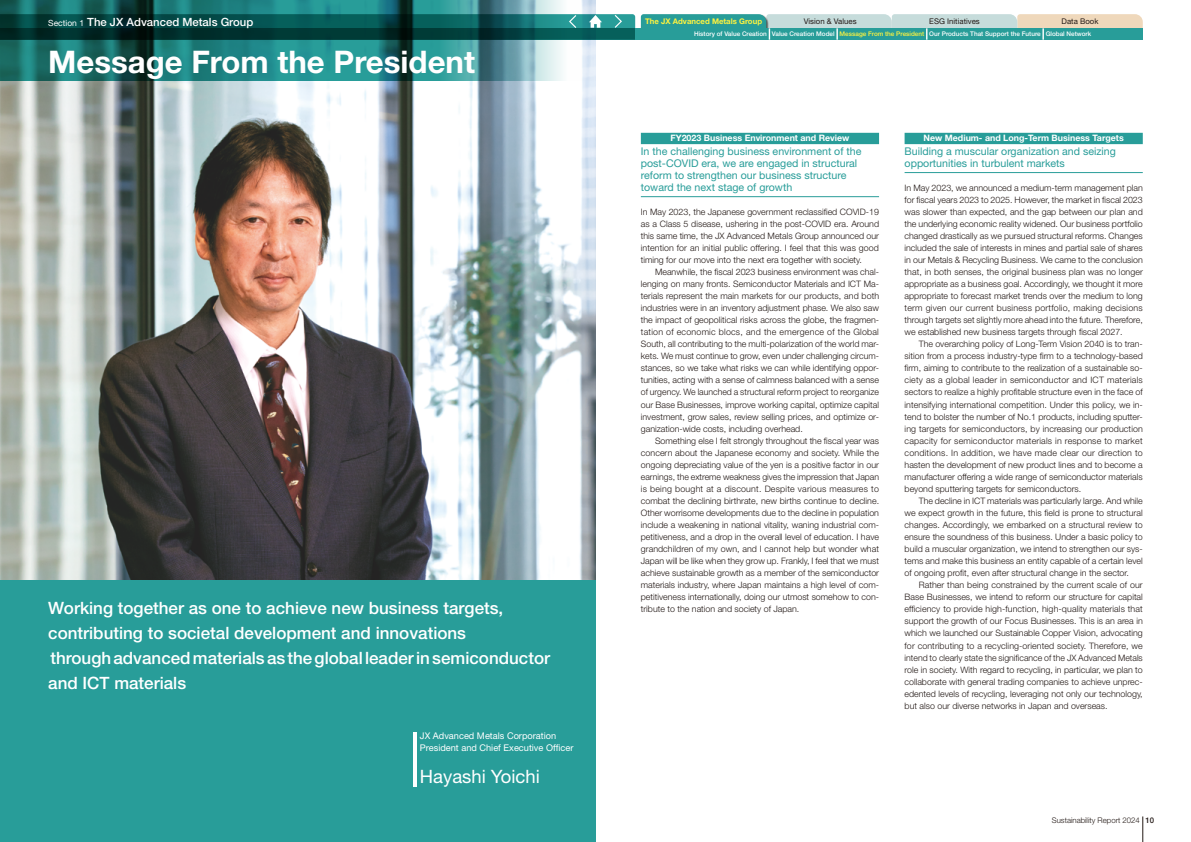
<style>
.page{position:relative;width:1191px;height:842px;background:#fff}
.page>*{position:absolute;margin:0;border:0;box-sizing:border-box;transform-origin:0 0}
.t1{font:700 31.2px "Helvetica Neue LT Std";color:#fff}
.t2{font:18.4px "Helvetica Neue LT Std";color:#fff}
.t3{font:500 17px/24.8px "Helvetica Neue LT Std";color:#fff}
.t4{font:500 11.3px "Helvetica Neue LT Std";color:#fff}
.t5{font:10.6px/12px "Helvetica Neue LT Std";color:#289d99}
.t6{font:9.2px/11.3px "Helvetica Neue LT Std";color:#fff}
.t7{font:300 8.9px/12px "Helvetica Neue LT Std";color:#221815;text-align:justify}
.t8{font:700 8.9px "Helvetica Neue LT Std";color:#fff}
.t9{font:7.8px "Helvetica Neue LT Std";color:#221815}
.t10{font:300 7.8px "Helvetica Neue LT Std";color:#221815}
.t11{font:700 7.8px "Helvetica Neue LT Std";color:#fff33f}
.t12{font:500 6.4px "Helvetica Neue LT Std";color:#fff}
.s1{font-weight:400;font-size:8.5px}
.s2{color:#fff33f}
.s3{font-weight:500}
</style>
<div class="page">
<svg style="left:1142px;top:816px;width:1px;height:26px"></svg>
<div style="left:0;top:579px;width:595px;height:263px;background:#289d99"></div>
<img style="left:0;top:81px;width:595px;height:499px">
<div style="left:641px;top:133px;width:238px;height:11px;background:#289d99"></div>
<hr style="left:641px;top:196px;width:238px;height:1px;background:#289d99">
<div style="left:904px;top:133px;width:238px;height:11px;background:#289d99"></div>
<hr style="left:904px;top:172px;width:238px;height:1px;background:#289d99">
<hr style="left:413px;top:732px;width:3px;height:54px;background:#fff">
<svg style="left:0;top:0;width:595px;height:81px;background:#3a8b8a"></svg>
<svg style="left:641px;top:14px;width:501px;height:26px;background:#6fb6b0"></svg>
<svg style="left:0;top:14px;width:635px;height:26px;background:#084a47"></svg>
<p class="t4" style="left:48px;top:15px;width:207px"><span class="s1">Section 1</span> The JX Advanced Metals Group</p>
<h1 class="t1" style="left:48px;top:42px;width:428px">Message From the President</h1>
<h3 class="t3" style="left:48px;top:595px;width:503px">Working together as one to achieve new business targets, contributing to societal development and innovations<br>through advanced materials as the global leader in semiconductor and ICT materials</h3>
<p class="t6" style="left:420px;top:730px;width:155px">JX Advanced Metals Corporation<br>President and Chief Executive Officer</p>
<h2 class="t2" style="left:420px;top:765px;width:121px">Hayashi Yoichi</h2>
<p class="t11" style="left:645px;top:17px;width:118px">The JX Advanced Metals Group</p>
<p class="t9" style="left:803px;top:17px;width:54px">Vision &amp; Values</p>
<p class="t9" style="left:929px;top:16px;width:52px">ESG Initiatives</p>
<p class="t9" style="left:1061px;top:16px;width:38px">Data Book</p>
<p class="t12" style="left:694px;top:30px;width:399px">History of Value Creation Value Creation Model <span class="s2">Message From the President</span> Our Products That Support the Future Global Network</p>
<p class="t8" style="left:670px;top:133px;width:180px">FY2023 Business Environment and Review</p>
<p class="t5" style="left:641px;top:145px;width:222px">In the challenging business environment of the post-COVID era, we are engaged in structural reform to strengthen our business structure toward the next stage of growth</p>
<p class="t7" style="left:641px;top:205px;width:240px">In May 2023, the Japanese government reclassified COVID-19 as a Class 5 disease, ushering in the post-COVID era. Around this same time, the JX Advanced Metals Group announced our intention for an initial public offering. I feel that this was good timing for our move into the next era together with society.</p>
<p class="t7" style="left:641px;top:266px;width:240px;text-indent:14px">Meanwhile, the fiscal 2023 business environment was chal&shy;lenging on many fronts. Semiconductor Materials and ICT Ma&shy;terials represent the main markets for our products, and both industries were in an inventory adjustment phase. We also saw the impact of geopolitical risks across the globe, the fragmen&shy;tation of economic blocs, and the emergence of the Global South, all contributing to the multi-polarization of the world mar&shy;kets. We must continue to grow, even under challenging circum&shy;stances, so we take what risks we can while identifying oppor&shy;tunities, acting with a sense of calmness balanced with a sense of urgency. We launched a structural reform project to reorganize our Base Businesses, improve working capital, optimize capital investment, grow sales, review selling prices, and optimize or&shy;ganization-wide costs, including overhead.</p>
<p class="t7" style="left:641px;top:434px;width:240px;text-indent:14px">Something else I felt strongly throughout the fiscal year was concern about the Japanese economy and society. While the ongoing depreciating value of the yen is a positive factor in our earnings, the extreme weakness gives the impression that Japan is being bought at a discount. Despite various measures to combat the declining birthrate, new births continue to decline.<br>Other worrisome developments due to the decline in population include a weakening in national vitality, waning industrial com&shy;petitiveness, and a drop in the overall level of education. I have grandchildren of my own, and I cannot help but wonder what Japan will be like when they grow up. Frankly, I feel that we must achieve sustainable growth as a member of the semiconductor materials industry, where Japan maintains a high level of com&shy;petitiveness internationally, doing our utmost somehow to con&shy;tribute to the nation and society of Japan.</p>
<p class="t8" style="left:923px;top:133px;width:202px">New Medium- and Long-Term Business Targets</p>
<p class="t5" style="left:904px;top:145px;width:213px">Building a muscular organization and seizing opportunities in turbulent markets</p>
<p class="t7" style="left:904px;top:181px;width:240px">In May 2023, we announced a medium-term management plan for fiscal years 2023 to 2025. However, the market in fiscal 2023 was slower than expected, and the gap between our plan and the underlying economic reality widened. Our business portfolio changed drastically as we pursued structural reforms. Changes included the sale of interests in mines and partial sale of shares in our Metals &amp; Recycling Business. We came to the conclusion that, in both senses, the original business plan was no longer appropriate as a business goal. Accordingly, we thought it more appropriate to forecast market trends over the medium to long term given our current business portfolio, making decisions through targets set slightly more ahead into the future. Therefore, we established new business targets through fiscal 2027.</p>
<p class="t7" style="left:904px;top:338px;width:240px;text-indent:14px">The overarching policy of Long-Term Vision 2040 is to tran&shy;sition from a process industry-type firm to a technology-based firm, aiming to contribute to the realization of a sustainable so&shy;ciety as a global leader in semiconductor and ICT materials sectors to realize a highly profitable structure even in the face of intensifying international competition. Under this policy, we in&shy;tend to bolster the number of No.1 products, including sputter&shy;ing targets for semiconductors, by increasing our production capacity for semiconductor materials in response to market conditions. In addition, we have made clear our direction to hasten the development of new product lines and to become a manufacturer offering a wide range of semiconductor materials beyond sputtering targets for semiconductors.</p>
<p class="t7" style="left:904px;top:495px;width:240px;text-indent:14px">The decline in ICT materials was particularly large. And while we expect growth in the future, this field is prone to structural changes. Accordingly, we embarked on a structural review to ensure the soundness of this business. Under a basic policy to build a muscular organization, we intend to strengthen our sys&shy;tems and make this business an entity capable of a certain level of ongoing profit, even after structural change in the sector.</p>
<p class="t7" style="left:904px;top:579px;width:240px;text-indent:14px">Rather than being constrained by the current scale of our Base Businesses, we intend to reform our structure for capital efficiency to provide high-function, high-quality materials that support the growth of our Focus Businesses. This is an area in which we launched our Sustainable Copper Vision, advocating for contributing to a recycling-oriented society. Therefore, we intend to clearly state the significance of the JX Advanced Metals role in society. With regard to recycling, in particular, we plan to collaborate with general trading companies to achieve unprec&shy;edented levels of recycling, leveraging not only our technology, but also our diverse networks in Japan and overseas.</p>
<p class="t10" style="left:1051px;top:815px;width:104px">Sustainability Report 2024 <span class="s3">10</span></p>
</div>
